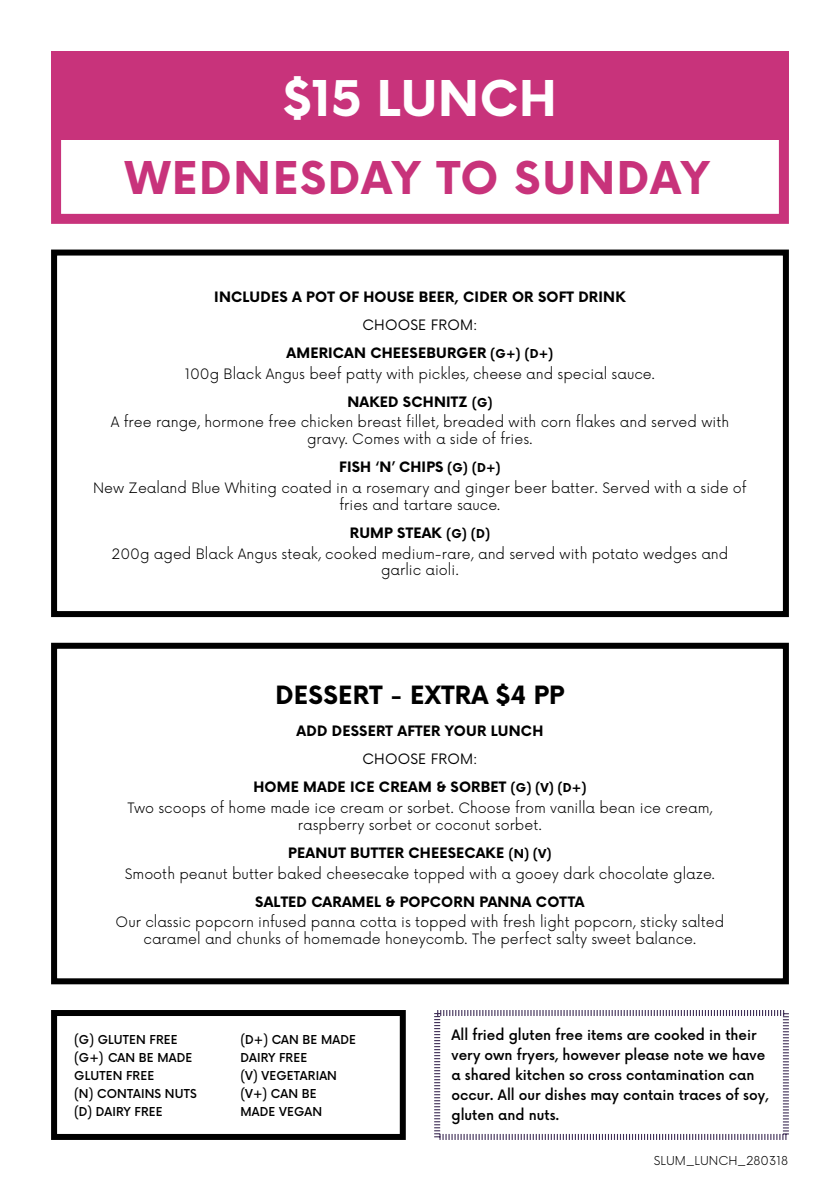
<style>
.page{position:relative;width:840px;height:1191px;background:#fff}
.page>*{position:absolute;margin:0;border:0;box-sizing:border-box;transform-origin:0 0}
.t1{font:700 48px "Now";letter-spacing:.015em;color:#fff}
.t2{font:700 44px "Now";letter-spacing:.04em;color:#c8337b}
.t3{font:700 24.6px "Now";letter-spacing:.015em;color:#000}
.t4{font:300 14px/16.8px "Now";color:#000;text-align:center}
.t5{font:700 14px/28.2px "Now";letter-spacing:.015em;color:#000;text-align:center}
.t6{font:500 14px/20px "Now";color:#000}
.t7{font:500 12px/18px "Now";letter-spacing:.015em;color:#000}
.t8{font:300 12px "Now";color:#000}
.s1{font-weight:400}
.s2{font-size:12px}
.s3{font-weight:700}
.s4{font-weight:700;font-size:12px}
</style>
<div class="page">
<div style="left:51px;top:51px;width:737px;height:89px;background:#c8337b"></div>
<div style="left:51px;top:130px;width:737px;height:94px;border:10px solid #c8337b"></div>
<div style="left:51px;top:1010px;width:354px;height:130px;border:6px solid #000"></div>
<svg style="left:434px;top:1010px;width:355px;height:130px"></svg>
<div style="left:51px;top:643px;width:737px;height:341px;border:6px solid #000"></div>
<div style="left:51px;top:249px;width:737px;height:368px;border:6px solid #000"></div>
<h1 class="t1" style="left:283px;top:63px;width:275px">$15 LUNCH</h1>
<h2 class="t2" style="left:125px;top:145px;width:586px">WEDNESDAY TO SUNDAY</h2>
<p class="t5" style="left:214px;top:282px;width:412px">INCLUDES A POT OF HOUSE BEER, CIDER OR SOFT DRINK</p>
<p class="t5" style="left:286px;top:310px;width:268px"><span class="s1">CHOOSE FROM:<br></span>AMERICAN CHEESEBURGER <span class="s2">(G+) (D+)</span></p>
<p class="t4" style="left:185px;top:358px;width:471px;line-height:28.2px">100g Black Angus beef patty with pickles, cheese and special sauce.<br><span class="s3">NAKED SCHNITZ</span> <span class="s4">(G)</span></p>
<p class="t4" style="left:111px;top:413px;width:619px">A free range, hormone free chicken breast fillet, breaded with corn flakes and served with gravy. Comes with a side of fries.</p>
<p class="t4" style="left:93px;top:456px;width:654px;line-height:20.6px"><span class="s3">FISH ‘N’ CHIPS</span> <span class="s4">(G) (D+)<br></span>New Zealand Blue Whiting coated in a rosemary and ginger beer batter. Served with a side of</p>
<p class="t4" style="left:339px;top:489px;width:162px;line-height:28.2px">fries and tartare sauce.<br><span class="s3">RUMP STEAK</span> <span class="s4">(G) (D)</span></p>
<p class="t4" style="left:111px;top:544px;width:618px">200g aged Black Angus steak, cooked medium-rare, and served with potato wedges and garlic aioli.</p>
<h3 class="t3" style="left:275px;top:676px;width:290px">DESSERT - EXTRA $4 PP</h3>
<p class="t5" style="left:296px;top:716px;width:248px">ADD DESSERT AFTER YOUR LUNCH</p>
<p class="t5" style="left:253px;top:744px;width:334px"><span class="s1">CHOOSE FROM:<br></span>HOME MADE ICE CREAM &amp; SORBET <span class="s2">(G) (V) (D+)</span></p>
<p class="t4" style="left:127px;top:798px;width:586px">Two scoops of home made ice cream or sorbet. Choose from vanilla bean ice cream, raspberry sorbet or coconut sorbet.</p>
<p class="t4" style="left:125px;top:841px;width:591px;line-height:20.6px"><span class="s3">PEANUT BUTTER CHEESECAKE</span> <span class="s4">(N) (V)<br></span>Smooth peanut butter baked cheesecake topped with a gooey dark chocolate glaze.</p>
<p class="t5" style="left:255px;top:887px;width:331px">SALTED CARAMEL &amp; POPCORN PANNA COTTA</p>
<p class="t4" style="left:116px;top:913px;width:610px">Our classic popcorn infused panna cotta is topped with fresh light popcorn, sticky salted caramel and chunks of homemade honeycomb. The perfect salty sweet balance.</p>
<p class="t7" style="left:74px;top:1029px;width:124px">(G) GLUTEN FREE (G+) CAN BE MADE<br>GLUTEN FREE<br>(N) CONTAINS NUTS (D) DAIRY FREE</p>
<p class="t7" style="left:240px;top:1029px;width:117px">(D+) CAN BE MADE<br>DAIRY FREE<br>(V) VEGETARIAN (V+) CAN BE<br>MADE VEGAN</p>
<p class="t6" style="left:451px;top:1024px;width:318px">All fried gluten free items are cooked in their very own fryers, however please note we have a shared kitchen so cross contamination can occur. All our dishes may contain traces of soy, gluten and nuts.</p>
<p class="t8" style="left:653px;top:1151px;width:135px">SLUM_LUNCH_280318</p>
</div>
